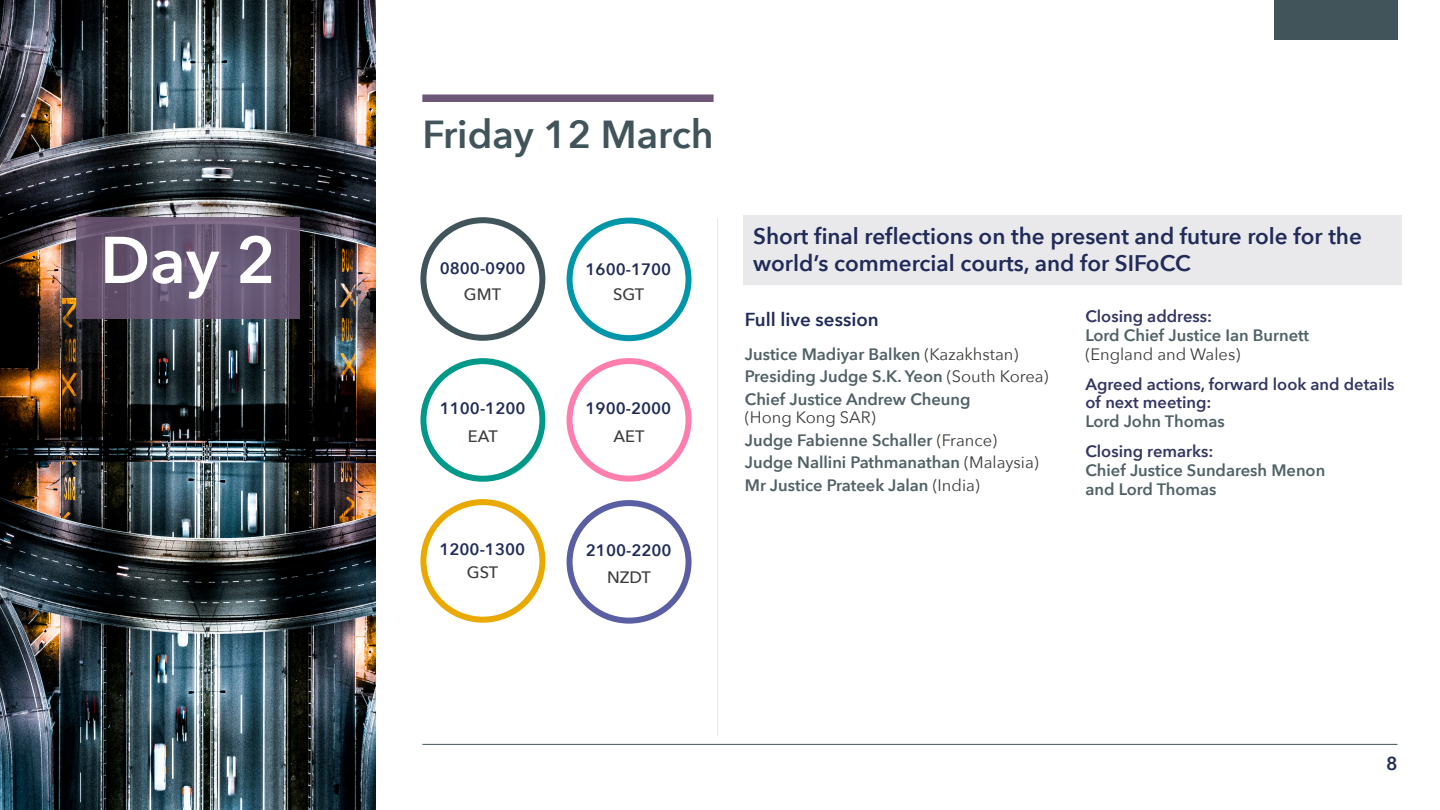
<style>
.page{position:relative;width:1440px;height:810px;background:#fff}
.page>*{position:absolute;margin:0;border:0;box-sizing:border-box;transform-origin:0 0}
.t1{font:600 65.32px "Avenir Next";color:#fff}
.Heading_1{font:600 39px "Avenir Next";color:#40545a}
.Subheading_1{font:22.5px/27px "Avenir Next Demi Bold 2";color:#212b59}
.Subheading_2{font:600 18.75px "Avenir Next";color:#212b59}
.Body_text{font:600 16.5px/18.8px "Avenir Next";color:#506166}
.Body_text-2{font:600 16.5px/18.8px "Avenir Next";color:#333663}
.Alphabetical_list_li{font:600 16.5px/26.2px "Avenir Next";color:#212b59;text-align:center}
.Alphabetical_list_li-2{font:500 16.5px "Avenir Next";color:#3c3c3b}
.s1{font-weight:500;color:#3c3c3b}
.s2{font-family:"Avenir Next";font-weight:600}
.s3{font-family:"Avenir Next Regular 2";font-weight:400;color:#3c3c3b}
</style>
<div class="page">
<hr style="left:422px;top:744px;width:975px;height:1px;background:#40545a">
<div style="left:1274px;top:0;width:123px;height:40px;background:#40545a"></div>
<div style="left:422px;top:94px;width:292px;height:8px;background:#6d5776"></div>
<img style="left:0;top:0;width:376px;height:810px">
<div style="left:743px;top:216px;width:659px;height:69px;background:#e9e9eb"></div>
<hr style="left:716px;top:218px;width:1px;height:518px;background:#40545a">
<svg style="left:76px;top:218px;width:224px;height:101px;fill:#655672"></svg>
<div style="left:420px;top:217px;width:125px;height:124px;border:6px solid #40545a;border-radius:50%"></div>
<div style="left:420px;top:358px;width:125px;height:124px;border:6px solid #009888;border-radius:50%"></div>
<div style="left:420px;top:499px;width:125px;height:124px;border:6px solid #eaa900;border-radius:50%"></div>
<div style="left:567px;top:218px;width:125px;height:123px;border:6px solid #0095a9;border-radius:50%"></div>
<div style="left:567px;top:358px;width:125px;height:124px;border:6px solid #ff7eae;border-radius:50%"></div>
<div style="left:567px;top:500px;width:125px;height:124px;border:6px solid #5a5ea2;border-radius:50%"></div>
<h1 class="t1" style="left:100px;top:204px;width:177px">Day 2</h1>
<h2 class="Heading_1" style="left:422px;top:101px;width:293px">Friday 12 March</h2>
<p class="Alphabetical_list_li" style="left:440px;top:254px;width:87px">0800-0900<br><span class="s1">GMT</span></p>
<p class="Alphabetical_list_li" style="left:586px;top:256px;width:87px">1600-1700</p>
<p class="Alphabetical_list_li-2" style="left:613px;top:280px;width:32px">SGT</p>
<p class="Alphabetical_list_li" style="left:440px;top:395px;width:87px">1100-1200</p>
<p class="Alphabetical_list_li-2" style="left:468px;top:422px;width:32px">EAT</p>
<p class="Alphabetical_list_li" style="left:586px;top:395px;width:87px">1900-2000</p>
<p class="Alphabetical_list_li-2" style="left:614px;top:422px;width:33px">AET</p>
<p class="Alphabetical_list_li" style="left:439px;top:536px;width:87px">1200-1300</p>
<p class="Alphabetical_list_li-2" style="left:467px;top:558px;width:33px">GST</p>
<p class="Alphabetical_list_li" style="left:586px;top:537px;width:87px">2100-2200</p>
<p class="Alphabetical_list_li-2" style="left:607px;top:564px;width:45px">NZDT</p>
<p class="Subheading_1" style="left:753px;top:222px;width:610px">Short final reflections on the present and future role for the <span class="s2">world’s commercial courts, and for SIFoCC</span></p>
<p class="Subheading_2" style="left:745px;top:303px;width:135px">Full live session</p>
<p class="Body_text" style="left:745px;top:344px;width:275px">Justice Madiyar Balken <span class="s3">(Kazakhstan)</span></p>
<p class="Body_text" style="left:745px;top:367px;width:305px">Presiding Judge S.K. Yeon <span class="s3">(South Korea)</span></p>
<p class="Body_text" style="left:745px;top:389px;width:227px">Chief Justice Andrew Cheung <span class="s3">(Hong Kong SAR)</span></p>
<p class="Body_text" style="left:745px;top:430px;width:254px">Judge Fabienne Schaller <span class="s3">(France)</span></p>
<p class="Body_text" style="left:745px;top:453px;width:295px">Judge Nallini Pathmanathan <span class="s3">(Malaysia)</span></p>
<p class="Body_text" style="left:745px;top:475px;width:237px">Mr Justice Prateek Jalan <span class="s3">(India)</span></p>
<p class="Body_text-2" style="left:1085px;top:307px;width:128px">Closing address:</p>
<p class="Body_text" style="left:1085px;top:325px;width:225px">Lord Chief Justice Ian Burnett <span class="s3">(England and Wales)</span></p>
<p class="Body_text-2" style="left:1085px;top:374px;width:311px">Agreed actions, forward look and details of next meeting:</p>
<p class="Body_text" style="left:1085px;top:412px;width:141px">Lord John Thomas</p>
<p class="Body_text-2" style="left:1085px;top:442px;width:129px">Closing remarks:</p>
<p class="Body_text" style="left:1085px;top:460px;width:241px">Chief Justice Sundaresh Menon and Lord Thomas</p>
<p class="Subheading_2" style="left:1386px;top:748px;width:13px">8</p>
</div>
